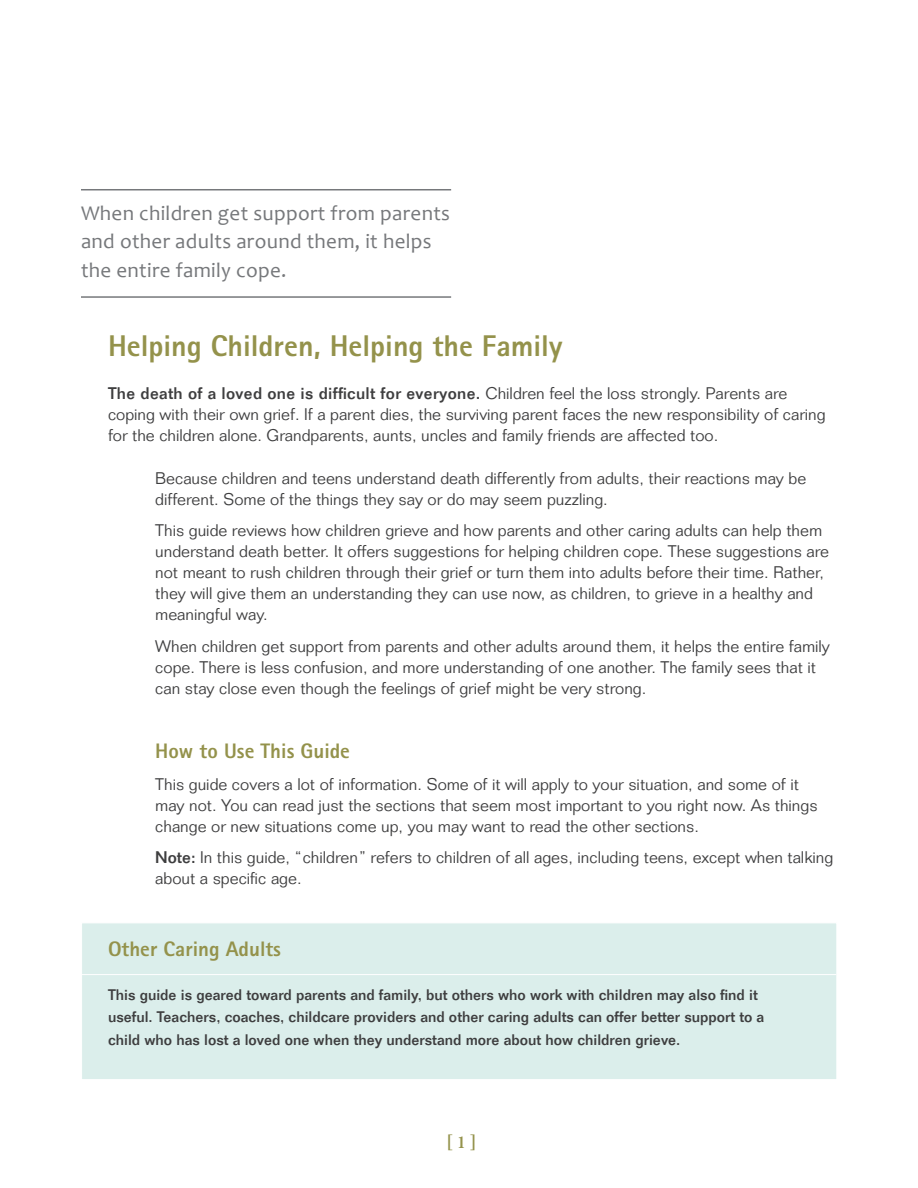
<style>
.page{position:relative;width:918px;height:1188px;background:#fff}
.page>*{position:absolute;margin:0;border:0;box-sizing:border-box;transform-origin:0 0}
.t1{font:800 30px "Rotis Sans Serif";color:#94924b}
.t2{font:21px/28.5px "Candara";letter-spacing:.015em;color:#76787b}
.t3{font:800 21px "Rotis Sans Serif";color:#94924b}
.t4{font:700 18px "Granjon";color:#94924b}
.t5{font:300 16.5px/21px "Folio";color:#3e3e3f}
.t6{font:500 15px/22.5px "Folio";color:#3e3e3f}
.s1{font-weight:500}
</style>
<div class="page">
<div style="left:81px;top:922px;width:756px;height:158px;background:#dbeeeb;border:1px solid #fff"></div>
<hr style="left:81px;top:974px;width:755px;height:1px;background:#fff">
<hr style="left:81px;top:189px;width:370px;height:1px;background:#76787b">
<hr style="left:81px;top:296px;width:370px;height:2px;background:#76787b">
<p class="t2" style="left:81px;top:199px;width:371px">When children get support from parents and other adults around them, it helps the entire family cope.</p>
<h1 class="t1" style="left:108px;top:327px;width:456px">Helping Children, Helping the Family</h1>
<p class="t5" style="left:108px;top:383px;width:719px"><span class="s1">The death of a loved one is difficult for everyone.</span> Children feel the loss strongly. Parents are coping with their own grief. If a parent dies, the surviving parent faces the new responsibility of caring for the children alone. Grandparents, aunts, uncles and family friends are affected too.</p>
<p class="t5" style="left:155px;top:467px;width:652px">Because children and teens understand death differently from adults, their reactions may be different. Some of the things they say or do may seem puzzling.</p>
<p class="t5" style="left:155px;top:520px;width:675px">This guide reviews how children grieve and how parents and other caring adults can help them understand death better. It offers suggestions for helping children cope. These suggestions are not meant to rush children through their grief or turn them into adults before their time. Rather, they will give them an understanding they can use now, as children, to grieve in a healthy and meaningful way.</p>
<p class="t5" style="left:155px;top:636px;width:676px">When children get support from parents and other adults around them, it helps the entire family cope. There is less confusion, and more understanding of one another. The family sees that it can stay close even though the feelings of grief might be very strong.</p>
<p class="t3" style="left:155px;top:737px;width:196px">How to Use This Guide</p>
<p class="t5" style="left:155px;top:773px;width:664px">This guide covers a lot of information. Some of it will apply to your situation, and some of it may not. You can read just the sections that seem most important to you right now. As things change or new situations come up, you may want to read the other sections.</p>
<p class="t5" style="left:155px;top:847px;width:680px"><span class="s1">Note:</span> In this guide, “children” refers to children of all ages, including teens, except when talking about a specific age.</p>
<p class="t3" style="left:108px;top:935px;width:175px">Other Caring Adults</p>
<p class="t6" style="left:108px;top:983px;width:658px">This guide is geared toward parents and family, but others who work with children may also find it useful. Teachers, coaches, childcare providers and other caring adults can offer better support to a child who has lost a loved one when they understand more about how children grieve.</p>
<p class="t4" style="left:446px;top:1131px;width:33px">[ 1 ]</p>
</div>
